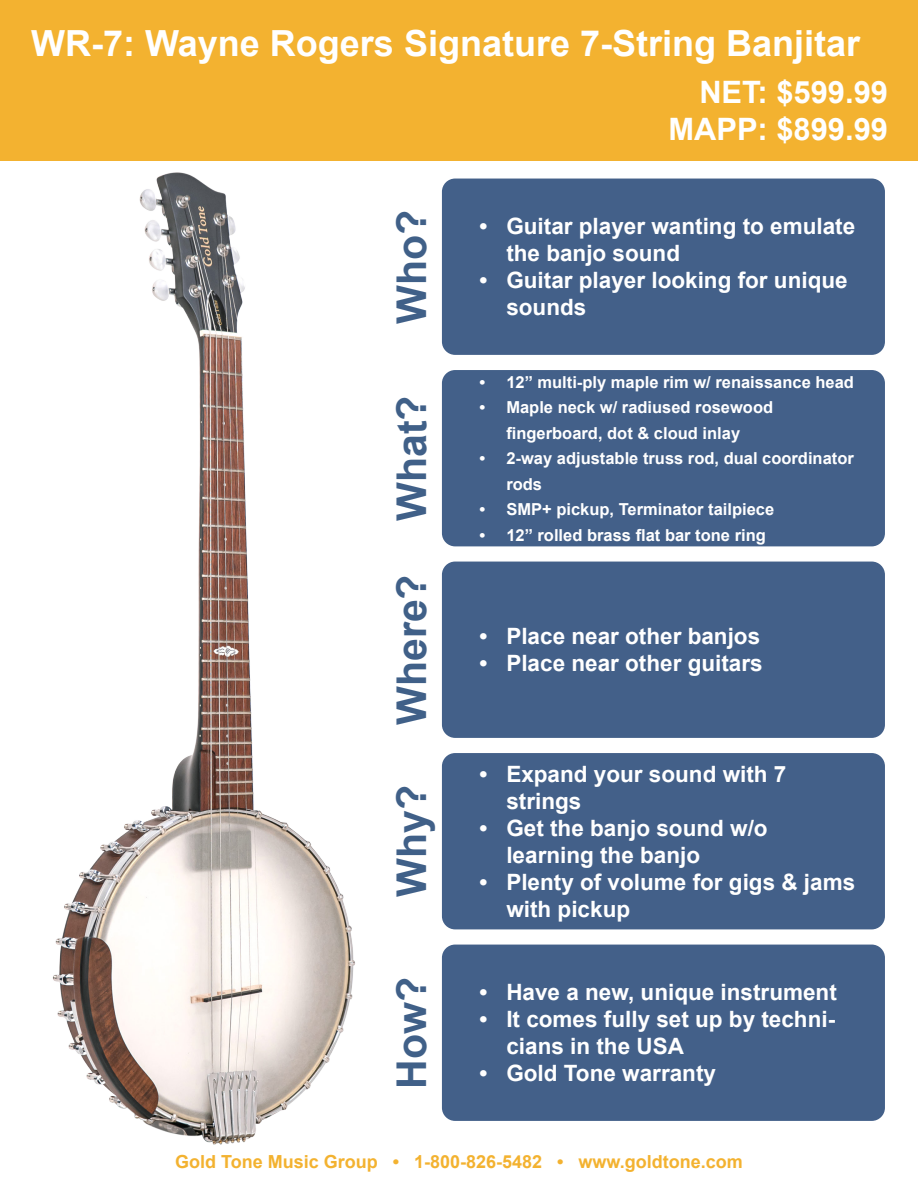
<style>
.page{position:relative;width:918px;height:1188px;background:#fff}
.page>*{position:absolute;margin:0;border:0;box-sizing:border-box;transform-origin:0 0}
.t1{font:700 41.1px "Arial";color:#406088}
.t2{font:700 36px "Arial";color:#fff}
.t3{font:700 30.9px/37px "Arial";color:#fff;text-align:right}
.t4{font:700 22.5px/27px "Arial";color:#fff}
.t5{font:700 18px "Arial";color:#f3b230}
.t6{font:700 16.5px/25.5px "Arial";color:#fff;text-align:center}
</style>
<div class="page">
<img style="left:52px;top:172px;width:402px;height:973px">
<div style="left:0;top:0;width:918px;height:161px;background:#f3b230"></div>
<div style="left:442px;top:179px;width:443px;height:176px;background:#436089;border-radius:13px"></div>
<div style="left:442px;top:370px;width:443px;height:176px;background:#436089;border-radius:13px"></div>
<div style="left:442px;top:562px;width:443px;height:176px;background:#436089;border-radius:13px"></div>
<div style="left:442px;top:753px;width:443px;height:176px;background:#436089;border-radius:13px"></div>
<div style="left:442px;top:945px;width:443px;height:176px;background:#436089;border-radius:13px"></div>
<h2 class="t2" style="left:31px;top:19px;width:830px">WR-7: Wayne Rogers Signature 7-String Banjitar</h2>
<h3 class="t3" style="left:668px;top:75px;width:221px">NET: $599.99<br>MAPP: $899.99</h3>
<h1 class="t1" style="left:385px;top:324px;width:116px;rotate:-90deg">Who?</h1>
<h1 class="t1" style="left:385px;top:521px;width:127px;rotate:-90deg">What?</h1>
<h1 class="t1" style="left:385px;top:725px;width:152px;rotate:-90deg">Where?</h1>
<h1 class="t1" style="left:385px;top:897px;width:113px;rotate:-90deg">Why?</h1>
<h1 class="t1" style="left:385px;top:1089px;width:113px;rotate:-90deg">How?</h1>
<p class="t4" style="left:506px;top:214px;width:350px;text-indent:-27px">• Guitar player wanting to emulate the banjo sound</p>
<p class="t4" style="left:506px;top:268px;width:343px;text-indent:-27px">• Guitar player looking for unique sounds</p>
<p class="t6" style="left:479px;top:370px;width:376px">• 12” multi-ply maple rim w/ renaissance head</p>
<p class="t6" style="left:479px;top:395px;width:295px">• Maple neck w/ radiused rosewood fingerboard, dot &amp; cloud inlay</p>
<p class="t6" style="left:506px;top:446px;width:349px;text-align:left;text-indent:-27px">• 2-way adjustable truss rod, dual coordinator rods</p>
<p class="t6" style="left:479px;top:497px;width:296px">• SMP+ pickup, Terminator tailpiece</p>
<p class="t6" style="left:479px;top:523px;width:288px">• 12” rolled brass flat bar tone ring</p>
<p class="t4" style="left:479px;top:623px;width:282px">• Place near other banjos</p>
<p class="t4" style="left:479px;top:650px;width:285px">• Place near other guitars</p>
<p class="t4" style="left:506px;top:761px;width:282px;text-indent:-27px">• Expand your sound with 7 strings</p>
<p class="t4" style="left:506px;top:815px;width:263px;text-indent:-27px">• Get the banjo sound w/o learning the banjo</p>
<p class="t4" style="left:506px;top:869px;width:350px;text-indent:-27px">• Plenty of volume for gigs &amp; jams with pickup</p>
<p class="t4" style="left:479px;top:980px;width:359px">• Have a new, unique instrument</p>
<p class="t4" style="left:506px;top:1007px;width:330px;text-indent:-27px">• It comes fully set up by techni&shy;cians in the USA</p>
<p class="t4" style="left:479px;top:1061px;width:238px">• Gold Tone warranty</p>
<p class="t5" style="left:175px;top:1150px;width:569px">Gold Tone Music Group • 1-800-826-5482 • www.goldtone.com</p>
</div>
